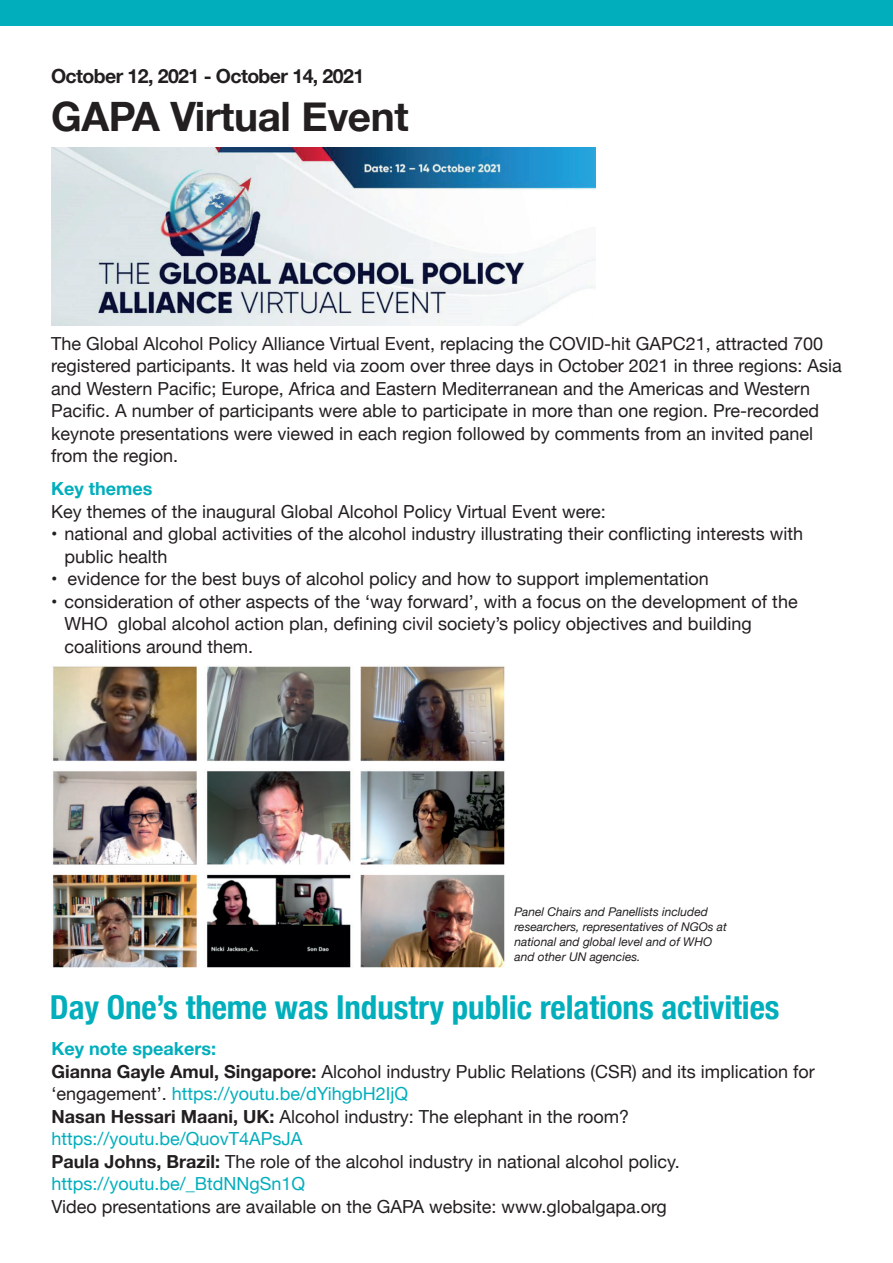
<style>
.page{position:relative;width:893px;height:1263px;background:#fff}
.page>*{position:absolute;margin:0;border:0;box-sizing:border-box;transform-origin:0 0}
.t1{font:700 40.5px "Helvetica Neue";letter-spacing:-.01em;color:#231f20}
.t2{font:700 condensed 33px "Helvetica Neue";letter-spacing:-.005em;color:#00aebc}
.t3{font:700 19.5px "Helvetica Neue";letter-spacing:-.03em;color:#231f20}
.t4{font:18px/22.5px "Helvetica Neue";color:#231f20}
.t5{font:700 18px "Helvetica Neue";color:#00aebc}
.t6{font:italic 12px/15px "Helvetica Neue";color:#231f20}
.s1{font-weight:700;color:#00aebc}
.s2{font-weight:700}
.s3{color:#00aebc}
</style>
<div class="page">
<div style="left:0;top:0;width:893px;height:26px;background:#00aebc"></div>
<img style="left:51px;top:148px;width:544px;height:178px">
<img style="left:52px;top:666px;width:453px;height:302px">
<p class="t3" style="left:51px;top:61px;width:315px">October 12, 2021 - October 14, 2021</p>
<h1 class="t1" style="left:51px;top:85px;width:359px">GAPA Virtual Event</h1>
<p class="t4" style="left:51px;top:333px;width:792px">The Global Alcohol Policy Alliance Virtual Event, replacing the COVID-hit GAPC21, attracted 700 registered participants. It was held via zoom over three days in October 2021 in three regions: Asia and Western Pacific; Europe, Africa and Eastern Mediterranean and the Americas and Western Pacific. A number of participants were able to participate in more than one region. Pre-recorded keynote presentations were viewed in each region followed by comments from an invited panel from the region.</p>
<p class="t5" style="left:51px;top:475px;width:103px">Key themes</p>
<p class="t4" style="left:51px;top:501px;width:556px">Key themes of the inaugural Global Alcohol Policy Virtual Event were:</p>
<p class="t4" style="left:65px;top:524px;width:740px;text-indent:-14px">• national and global activities of the alcohol industry illustrating their conflicting interests with public health</p>
<p class="t4" style="left:51px;top:569px;width:659px">• evidence for the best buys of alcohol policy and how to support implementation</p>
<p class="t4" style="left:65px;top:591px;width:735px;text-indent:-14px">• consideration of other aspects of the ‘way forward’, with a focus on the development of the<br>WHO global alcohol action plan, defining civil society’s policy objectives and building coalitions around them.</p>
<p class="t6" style="left:514px;top:905px;width:214px">Panel Chairs and Panellists included researchers, representatives of NGOs at national and global level and of WHO and other UN agencies.</p>
<h2 class="t2" style="left:50px;top:980px;width:731px">Day One’s theme was Industry public relations activities</h2>
<p class="t4" style="left:51px;top:1038px;width:765px"><span class="s1">Key note speakers:<br></span><span class="s2">Gianna Gayle Amul, Singapore:</span> Alcohol industry Public Relations (CSR) and its implication for ‘engagement’. <span class="s3">https://youtu.be/dYihgbH2IjQ<br></span><span class="s2">Nasan Hessari Maani, UK:</span> Alcohol industry: The elephant in the room? <span class="s3">https://youtu.be/QuovT4APsJA<br></span><span class="s2">Paula Johns, Brazil:</span> The role of the alcohol industry in national alcohol policy. <span class="s3">https://youtu.be/_BtdNNgSn1Q</span></p>
<p class="t4" style="left:51px;top:1196px;width:617px">Video presentations are available on the GAPA website: www.globalgapa.org</p>
</div>
